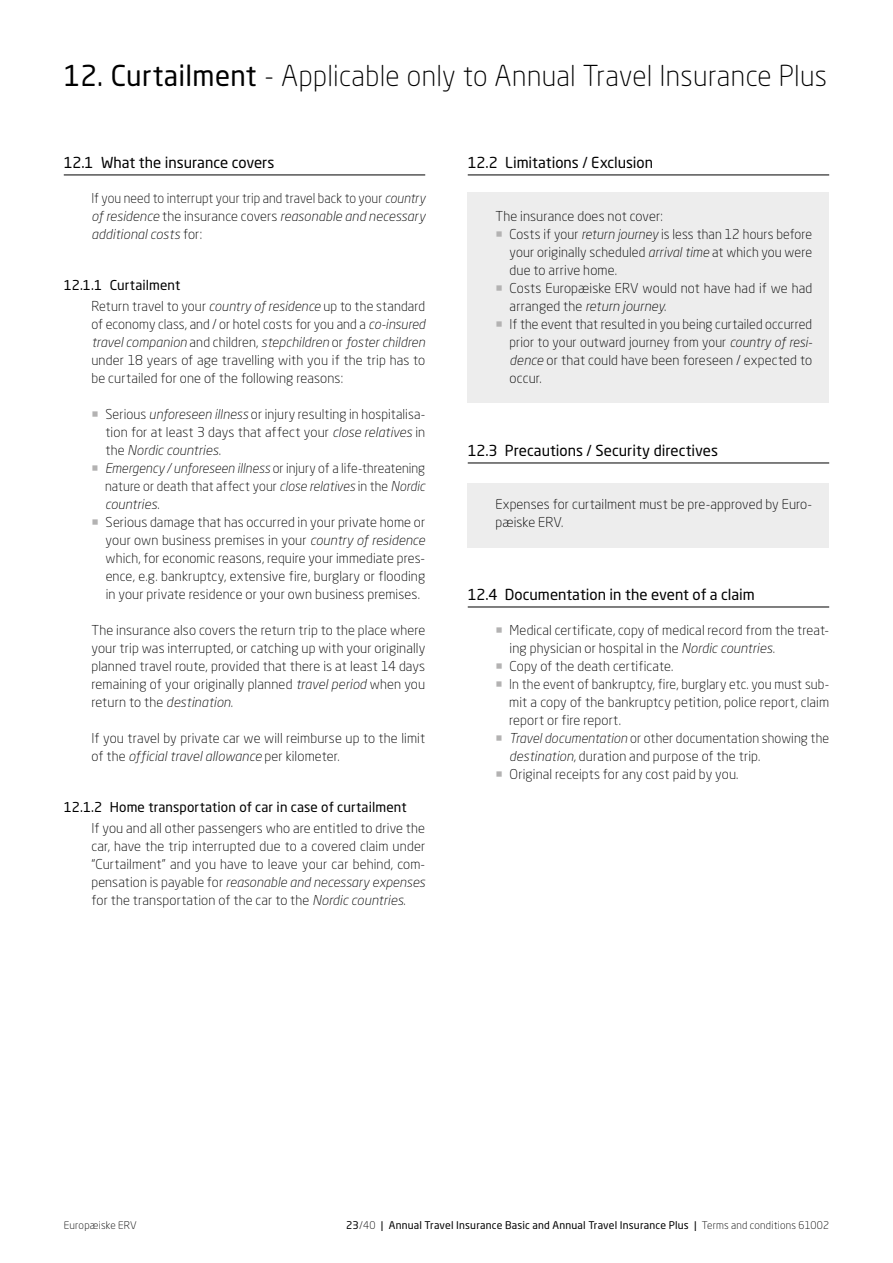
<style>
.page{position:relative;width:893px;height:1263px;background:#fff}
.page>*{position:absolute;margin:0;border:0;box-sizing:border-box;transform-origin:0 0}
.t1{font:300 28.5px "Neo Sans W1 G";letter-spacing:.01em;color:#000}
.t2{font:15px "Neo Sans W1 G";color:#000}
.t3{font:300 13.5px/18px "Neo Sans W1 G";letter-spacing:.01em;color:#000;text-align:justify}
.t4{font:italic 300 13.5px/18px "Neo Sans Pro";letter-spacing:.005em;color:#000}
.t5{font:italic 300 13.5px "Neo Sans Pro";letter-spacing:.005em;color:#000;scale:.96 1}
.t6{font:300 13.5px "Neo Sans W1 G";letter-spacing:.01em;color:#000;scale:.95 1}
.t7{font:300 13.5px "Neo Sans W1 G";letter-spacing:.01em;color:#000;scale:.96 1}
.t8{font:13.5px "Neo Sans W1 G";letter-spacing:.01em;color:#000}
.t9{font:10.5px "Neo Sans W1 G";letter-spacing:.015em;color:#000}
.t10{font:300 10.5px "Neo Sans W1 G";letter-spacing:.02em;color:#000}
.s1{font-weight:400}
.s2{font-family:"Neo Sans Pro";font-style:italic}
.s3{font-family:"Neo Sans W1 G";font-style:normal}
.s4{color:#b3b2b2}
.s5{font-weight:300}
</style>
<div class="page">
<div style="left:468px;top:193px;width:361px;height:210px;background:#ededed"></div>
<div style="left:468px;top:483px;width:361px;height:64px;background:#ededed"></div>
<hr style="left:64px;top:175px;width:361px;height:1px;background:#000">
<hr style="left:468px;top:175px;width:361px;height:1px;background:#000">
<hr style="left:468px;top:463px;width:361px;height:1px;background:#000">
<hr style="left:468px;top:607px;width:361px;height:1px;background:#000">
<h1 class="t1" style="left:64px;top:58px;width:765px"><span class="s1">12. Curtailment</span> - Applicable only to Annual Travel Insurance Plus</h1>
<p class="t2" style="left:64px;top:153px;width:212px">12.1 What the insurance covers</p>
<p class="t6" style="left:91px;top:190px;width:353px">If you need to interrupt your trip and travel back to your <span class="s2">country</span></p>
<p class="t4" style="left:91px;top:207px;width:335px">of residence <span class="s3">the insurance covers</span> reasonable and necessary additional costs <span class="s3">for:</span></p>
<p class="t3" style="left:91px;top:275px;width:335px;line-height:21px;text-indent:-28px"><span class="s1">12.1.1 Curtailment<br></span>Return travel to your <span class="s2">country of residence</span> up to the standard</p>
<p class="t3" style="left:91px;top:315px;width:335px">of economy class, and / or hotel costs for you and a <span class="s2">co-insured</span></p>
<p class="t4" style="left:91px;top:333px;width:335px">travel companion <span class="s3">and children,</span> stepchildren <span class="s3">or</span> foster children</p>
<p class="t3" style="left:91px;top:351px;width:335px">under 18 years of age travelling with you if the trip has to be curtailed for one of the following reasons:</p>
<p class="t3" style="left:91px;top:405px;width:335px;text-align:right"><span class="s4">○</span> Serious <span class="s2">unforeseen illness</span> or injury resulting in hospitalisa&shy;tion for at least 3 days that affect your <span class="s2">close relatives</span> in</p>
<p class="t4" style="left:105px;top:441px;width:117px"><span class="s3">the</span> Nordic countries<span class="s3">.</span></p>
<p class="t5" style="left:91px;top:460px;width:349px"><span class="s4">○</span> Emergency / unforeseen illness <span class="s3">or injury of a life-threatening</span></p>
<p class="t7" style="left:105px;top:478px;width:335px">nature or death that affect your <span class="s2">close relatives</span> in the <span class="s2">Nordic</span></p>
<p class="t4" style="left:105px;top:495px;width:56px">countries<span class="s3">.</span></p>
<p class="t3" style="left:106px;top:513px;width:321px;text-indent:-14px"><span class="s4">○</span> Serious damage that has occurred in your private home or your own business premises in your <span class="s2">country of residence </span>which, for economic reasons, require your immediate pres&shy;ence, e.g. bankruptcy, extensive fire, burglary or flooding in your private residence or your own business premises.</p>
<p class="t3" style="left:91px;top:621px;width:335px">The insurance also covers the return trip to the place where your trip was interrupted, or catching up with your originally planned travel route, provided that there is at least 14 days remaining of your originally planned <span class="s2">travel period</span> when you return to the <span class="s2">destination</span>.</p>
<p class="t3" style="left:91px;top:729px;width:335px">If you travel by private car we will reimburse up to the limit</p>
<p class="t4" style="left:91px;top:747px;width:250px"><span class="s3">of the</span> official travel allowance <span class="s3">per kilometer.</span></p>
<p class="t8" style="left:64px;top:799px;width:344px">12.1.2 Home transportation of car in case of curtailment</p>
<p class="t3" style="left:91px;top:819px;width:335px">If you and all other passengers who are entitled to drive the car, have the trip interrupted due to a covered claim under “Curtailment” and you have to leave your car behind, com-</p>
<p class="t4" style="left:91px;top:873px;width:335px"><span class="s3">pensation is payable for</span> reasonable and necessary expenses</p>
<p class="t3" style="left:91px;top:891px;width:316px">for the transportation of the car to the <span class="s2">Nordic countries</span>.</p>
<p class="t2" style="left:468px;top:153px;width:187px">12.2 Limitations / Exclusion</p>
<p class="t3" style="left:495px;top:207px;width:169px">The insurance does not cover:</p>
<p class="t3" style="left:510px;top:225px;width:304px;text-indent:-14px"><span class="s4">○</span> Costs if your <span class="s2">return journey</span> is less than 12 hours before your originally scheduled <span class="s2">arrival time</span> at which you were due to arrive home.</p>
<p class="t3" style="left:495px;top:279px;width:318px"><span class="s4">○</span> Costs Europæiske ERV would not have had if we had</p>
<p class="t4" style="left:510px;top:297px;width:158px"><span class="s3">arranged the</span> return journey<span class="s3">.</span></p>
<p class="t3" style="left:510px;top:315px;width:304px;text-indent:-14px"><span class="s4">○</span> If the event that resulted in you being curtailed occurred prior to your outward journey from your <span class="s2">country of resi&shy;dence</span> or that could have been foreseen / expected to occur.</p>
<p class="t2" style="left:468px;top:441px;width:252px">12.3 Precautions / Security directives</p>
<p class="t3" style="left:495px;top:495px;width:318px">Expenses for curtailment must be pre-approved by Euro&shy;pæiske ERV.</p>
<p class="t2" style="left:468px;top:585px;width:289px">12.4 Documentation in the event of a claim</p>
<p class="t3" style="left:510px;top:621px;width:321px;text-indent:-14px"><span class="s4">○</span> Medical certificate, copy of medical record from the treat&shy;ing physician or hospital in the <span class="s2">Nordic countries</span>.</p>
<p class="t3" style="left:495px;top:657px;width:180px"><span class="s4">○</span> Copy of the death certificate.</p>
<p class="t3" style="left:509px;top:675px;width:321px;text-indent:-14px"><span class="s4">○</span> In the event of bankruptcy, fire, burglary etc. you must sub&shy;mit a copy of the bankruptcy petition, police report, claim report or fire report.</p>
<p class="t3" style="left:509px;top:729px;width:321px;text-indent:-14px"><span class="s4">○</span> <span class="s2">Travel documentation</span> or other documentation showing the <span class="s2">destination</span>, duration and purpose of the trip.</p>
<p class="t3" style="left:495px;top:765px;width:245px"><span class="s4">○</span> Original receipts for any cost paid by you.</p>
<p class="t10" style="left:64px;top:1219px;width:75px">Europæiske ERV</p>
<p class="t9" style="left:346px;top:1219px;width:484px">23<span class="s5">/40</span> | Annual Travel Insurance Basic and Annual Travel Insurance Plus | <span class="s5">Terms and conditions 61002</span></p>
</div>
